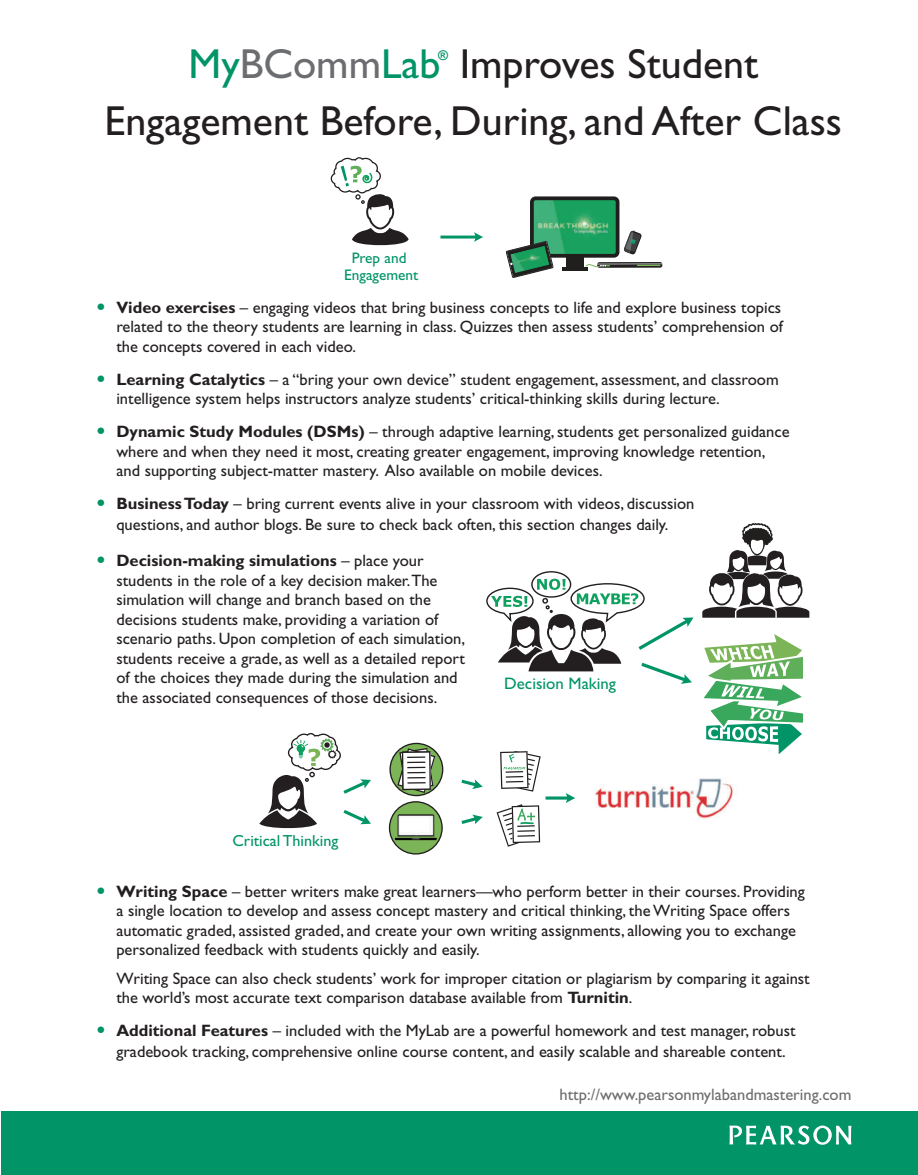
<style>
.page{position:relative;width:918px;height:1175px;background:#fff}
.page>*{position:absolute;margin:0;border:0;box-sizing:border-box;transform-origin:0 0}
.t1{font:42px/57px "Gill Sans Std";color:#231f20}
.t2{font:42px "Gill Sans Std";color:#009467}
.t3{font:16.65px "Gill Sans Std";color:#009467}
.t4{font:16.5px/19.5px "Gill Sans Std";color:#231f20}
.t5{font:16.5px "Gill Sans Std";color:#6c6d70}
.t6{font:16.05px "Gill Sans Std";color:#009467}
.t7{font:15.3px/17px "Gill Sans Std";color:#009467;text-align:center}
.t8{font:700 13.5px "Gill Sans Std";color:#009467}
.s1{color:#6c6d70}
.s2{color:#009467}
.s3{font-weight:700}
</style>
<div class="page">
<div style="left:1px;top:1111px;width:917px;height:63px;background:#009467"></div>
<svg style="left:729px;top:1125px;width:122px;height:19px"></svg>
<svg style="left:390px;top:743px;width:53px;height:52px"></svg>
<div style="left:389px;top:742px;width:54px;height:54px;border:1px solid #231f20;border-radius:50%"></div>
<svg style="left:397px;top:748px;width:38px;height:45px"></svg>
<svg style="left:389px;top:801px;width:54px;height:53px"></svg>
<svg style="left:259px;top:733px;width:112px;height:96px"></svg>
<img style="left:394px;top:814px;width:43px;height:26px">
<svg style="left:461px;top:523px;width:349px;height:323px"></svg>
<svg style="left:330px;top:157px;width:79px;height:89px"></svg>
<svg style="left:440px;top:232px;width:43px;height:10px"></svg>
<svg style="left:597px;top:262px;width:65px;height:6px"></svg>
<hr style="left:597px;top:263px;width:66px;height:1px;background:#fff">
<svg style="left:637px;top:265px;width:23px;height:1px"></svg>
<svg style="left:585px;top:264px;width:25px;height:4px"></svg>
<img style="left:535px;top:201px;width:79px;height:52px">
<div style="left:530px;top:196px;width:89px;height:62px;border:4px solid #211e1e;border-radius:4px"></div>
<div style="left:566px;top:255px;width:18px;height:13px;background:#211e1e"></div>
<hr style="left:562px;top:268px;width:25px;height:3px;background:#211e1e">
<svg style="left:505px;top:240px;width:49px;height:38px"></svg>
<img style="left:511px;top:246px;width:38px;height:27px">
<svg style="left:624px;top:230px;width:18px;height:25px"></svg>
<p class="t1" style="left:105px;top:40px;width:739px;text-indent:355px">Improves Student<br>Engagement Before, During, and After Class</p>
<p class="t2" style="left:189px;top:49px;width:254px">My<span class="s1">BComm</span>Lab</p>
<p class="t8" style="left:438px;top:51px;width:8px">®</p>
<p class="t7" style="left:344px;top:251px;width:76px">Prep and<br>Engagement</p>
<p class="t4" style="left:116px;top:299px;width:668px;text-align:justify;text-indent:-21px"><span class="s2">•</span> <span class="s3">Video exercises</span> – engaging videos that bring business concepts to life and explore business topics related to the theory students are learning in class. Quizzes then assess students’ comprehension of the concepts covered in each video.</p>
<p class="t4" style="left:116px;top:371px;width:664px;text-indent:-21px"><span class="s2">•</span> <span class="s3">Learning Catalytics</span> – a “bring your own device” student engagement, assessment, and classroom intelligence system helps instructors analyze students’ critical-thinking skills during lecture.</p>
<p class="t4" style="left:116px;top:424px;width:675px;text-indent:-21px"><span class="s2">•</span> <span class="s3">Dynamic Study Modules (DSMs)</span> – through adaptive learning, students get personalized guidance where and when they need it most, creating greater engagement, improving knowledge retention, and supporting subject-matter mastery. Also available on mobile devices.</p>
<p class="t4" style="left:95px;top:495px;width:601px;line-height:21px;text-align:center"><span class="s2">•</span> <span class="s3">Business Today</span> – bring current events alive in your classroom with videos, discussion questions, and author blogs. Be sure to check back often, this section changes daily.</p>
<p class="t4" style="left:116px;top:552px;width:350px;text-indent:-21px"><span class="s2">•</span> <span class="s3">Decision-making simulations</span> – place your students in the role of a key decision maker.The simulation will change and branch based on the decisions students make, providing a variation of scenario paths. Upon completion of each simulation, students receive a grade, as well as a detailed report of the choices they made during the simulation and the associated consequences of those decisions.</p>
<p class="t3" style="left:504px;top:678px;width:113px">Decision Making</p>
<p class="t6" style="left:232px;top:834px;width:108px">Critical Thinking</p>
<p class="t4" style="left:116px;top:883px;width:690px;text-indent:-21px"><span class="s2">•</span> <span class="s3">Writing Space</span> – better writers make great learners—who perform better in their courses. Providing a single location to develop and assess concept mastery and critical thinking, the Writing Space offers automatic graded, assisted graded, and create your own writing assignments, allowing you to exchange personalized feedback with students quickly and easily.</p>
<p class="t4" style="left:116px;top:970px;width:695px">Writing Space can also check students’ work for improper citation or plagiarism by comparing it against the world’s most accurate text comparison database available from <span class="s3">Turnitin</span>.</p>
<p class="t4" style="left:116px;top:1022px;width:681px;line-height:21px;text-indent:-21px"><span class="s2">•</span> <span class="s3">Additional Features</span> – included with the MyLab are a powerful homework and test manager, robust gradebook tracking, comprehensive online course content, and easily scalable and shareable content.</p>
<p class="t5" style="left:559px;top:1088px;width:293px">http://www.pearsonmylabandmastering.com</p>
</div>
